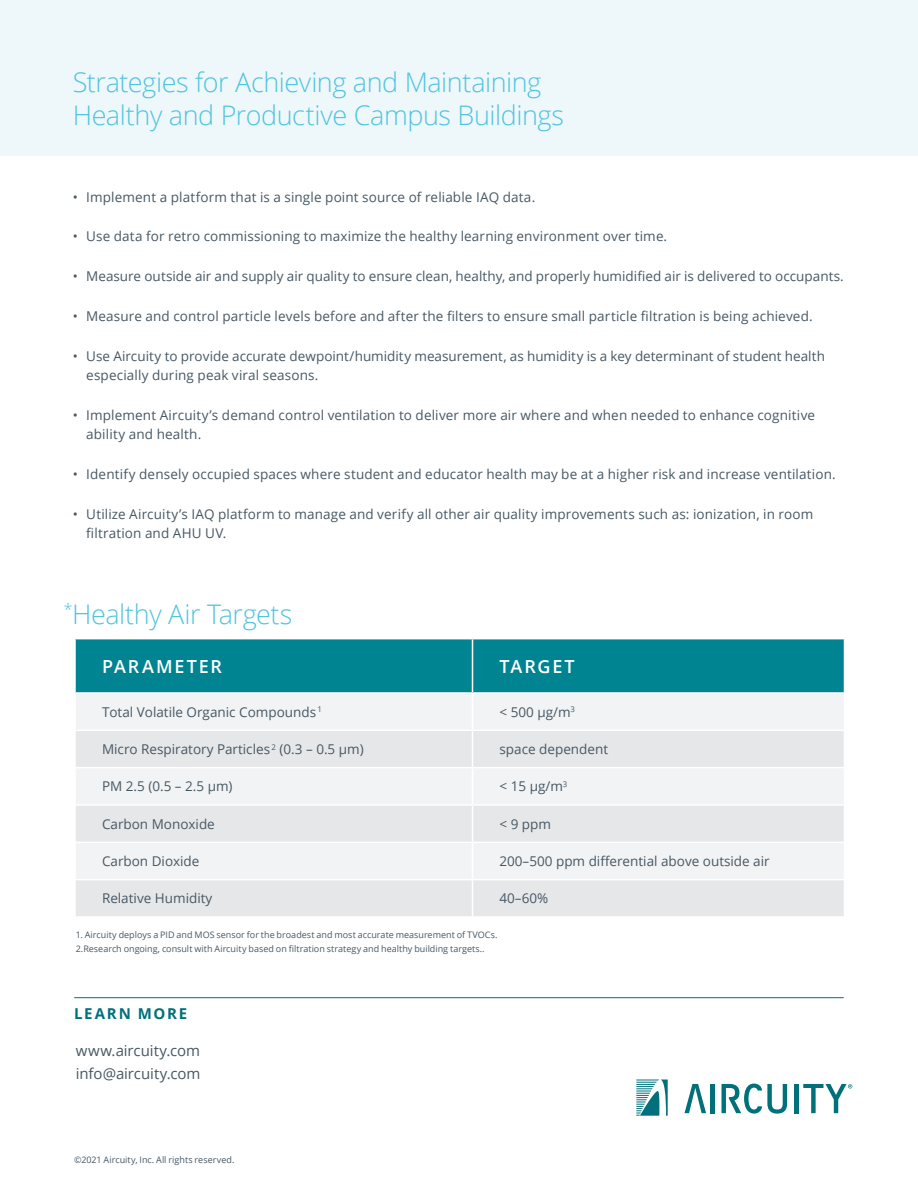
<style>
.page{position:relative;width:918px;height:1188px;background:#fff}
.page>*{position:absolute;margin:0;border:0;box-sizing:border-box;transform-origin:0 0}
.t1{font:300 27px/33px "Open Sans";letter-spacing:-.015em;color:#51c4de}
.t2{font:600 18px "Open Sans";letter-spacing:.105em;color:#fff}
.t3{font:15px "Open Sans";letter-spacing:-.005em;color:#475865}
.t4{font:700 15px "Open Sans";letter-spacing:.12em;color:#00707b}
.Bullets{font:13.5px/19.5px "Open Sans";letter-spacing:.01em;color:#475865}
.t5{font:9px "Open Sans";color:#475865}
</style>
<div class="page">
<svg style="left:685px;top:1084px;width:21px;height:29px"></svg>
<div style="left:710px;top:1084px;width:5px;height:29px;background:#00707b"></div>
<svg style="left:722px;top:1084px;width:65px;height:30px"></svg>
<hr style="left:794px;top:1084px;width:4px;height:29px;background:#00707b">
<svg style="left:803px;top:1084px;width:49px;height:29px"></svg>
<svg style="left:636px;top:1080px;width:32px;height:36px"></svg>
<div style="left:76px;top:639px;width:768px;height:53px;background:#008491"></div>
<div style="left:76px;top:694px;width:767px;height:35px;background:#f2f3f4"></div>
<svg style="left:76px;top:731px;width:768px;height:185px;fill:#e6e7e9"></svg>
<hr style="left:472px;top:639px;width:1px;height:53px;background:#fff">
<hr style="left:472px;top:694px;width:1px;height:36px;background:#fff">
<hr style="left:472px;top:731px;width:1px;height:36px;background:#fff">
<hr style="left:74px;top:767px;width:398px;height:1px;background:#fff">
<hr style="left:472px;top:767px;width:373px;height:1px;background:#fff">
<hr style="left:472px;top:768px;width:1px;height:36px;background:#fff">
<hr style="left:74px;top:804px;width:398px;height:2px;background:#fff">
<hr style="left:472px;top:804px;width:373px;height:2px;background:#fff">
<hr style="left:472px;top:806px;width:1px;height:36px;background:#fff">
<hr style="left:74px;top:842px;width:398px;height:1px;background:#fff">
<hr style="left:472px;top:842px;width:373px;height:1px;background:#fff">
<hr style="left:472px;top:843px;width:1px;height:36px;background:#fff">
<hr style="left:74px;top:879px;width:398px;height:1px;background:#fff">
<hr style="left:472px;top:879px;width:373px;height:1px;background:#fff">
<hr style="left:472px;top:880px;width:1px;height:36px;background:#fff">
<div style="left:0;top:0;width:918px;height:156px;background:#eef7fa"></div>
<hr style="left:74px;top:997px;width:770px;height:1px;background:#00707b">
<p class="t1" style="left:73px;top:64px;width:493px">Strategies for Achieving and Maintaining<br>Healthy and Productive Campus Buildings</p>
<p class="Bullets" style="left:73px;top:187px;width:464px">• Implement a platform that is a single point source of reliable IAQ data.</p>
<p class="Bullets" style="left:73px;top:226px;width:596px">• Use data for retro commissioning to maximize the healthy learning environment over time.</p>
<p class="Bullets" style="left:73px;top:266px;width:773px">• Measure outside air and supply air quality to ensure clean, healthy, and properly humidified air is delivered to occupants.</p>
<p class="Bullets" style="left:73px;top:306px;width:742px">• Measure and control particle levels before and after the filters to ensure small particle filtration is being achieved.</p>
<p class="Bullets" style="left:86px;top:346px;width:740px;text-indent:-14px">• Use Aircuity to provide accurate dewpoint/humidity measurement, as humidity is a key determinant of student health especially during peak viral seasons.</p>
<p class="Bullets" style="left:86px;top:405px;width:730px;text-indent:-14px">• Implement Aircuity’s demand control ventilation to deliver more air where and when needed to enhance cognitive ability and health.</p>
<p class="Bullets" style="left:73px;top:464px;width:765px">• Identify densely occupied spaces where student and educator health may be at a higher risk and increase ventilation.</p>
<p class="Bullets" style="left:86px;top:504px;width:729px;text-indent:-14px">• Utilize Aircuity’s IAQ platform to manage and verify all other air quality improvements such as: ionization, in room filtration and AHU UV.</p>
<p class="t1" style="left:64px;top:597px;width:230px"><sup>*</sup>Healthy Air Targets</p>
<p class="t2" style="left:102px;top:654px;width:122px">PARAMETER</p>
<p class="t2" style="left:500px;top:654px;width:77px">TARGET</p>
<p class="Bullets" style="left:102px;top:702px;width:221px">Total Volatile Organic Compounds <sup>1</sup></p>
<p class="Bullets" style="left:500px;top:702px;width:77px">&lt; 500 µg/m<sup>3</sup></p>
<p class="Bullets" style="left:102px;top:739px;width:263px">Micro Respiratory Particles <sup>2</sup> (0.3 – 0.5 µm)</p>
<p class="Bullets" style="left:500px;top:739px;width:110px">space dependent</p>
<p class="Bullets" style="left:102px;top:776px;width:132px">PM 2.5 (0.5 – 2.5 µm)</p>
<p class="Bullets" style="left:500px;top:776px;width:69px">&lt; 15 µg/m<sup>3</sup></p>
<p class="Bullets" style="left:102px;top:814px;width:114px">Carbon Monoxide</p>
<p class="Bullets" style="left:500px;top:814px;width:53px">&lt; 9 ppm</p>
<p class="Bullets" style="left:102px;top:851px;width:99px">Carbon Dioxide</p>
<p class="Bullets" style="left:500px;top:851px;width:272px">200–500 ppm differential above outside air</p>
<p class="Bullets" style="left:102px;top:888px;width:112px">Relative Humidity</p>
<p class="Bullets" style="left:500px;top:888px;width:50px">40–60%</p>
<p class="t5" style="left:76px;top:929px;width:423px">1. Aircuity deploys a PID and MOS sensor for the broadest and most accurate measurement of TVOCs.</p>
<p class="t5" style="left:76px;top:942px;width:410px">2.Research ongoing, consult with Aircuity based on filtration strategy and healthy building targets..</p>
<p class="t4" style="left:74px;top:1003px;width:115px">LEARN MORE</p>
<p class="t3" style="left:76px;top:1041px;width:126px">www.aircuity.com</p>
<p class="t3" style="left:76px;top:1063px;width:126px">info@aircuity.com</p>
<p class="t5" style="left:74px;top:1154px;width:162px">©2021 Aircuity, Inc. All rights reserved.</p>
</div>
